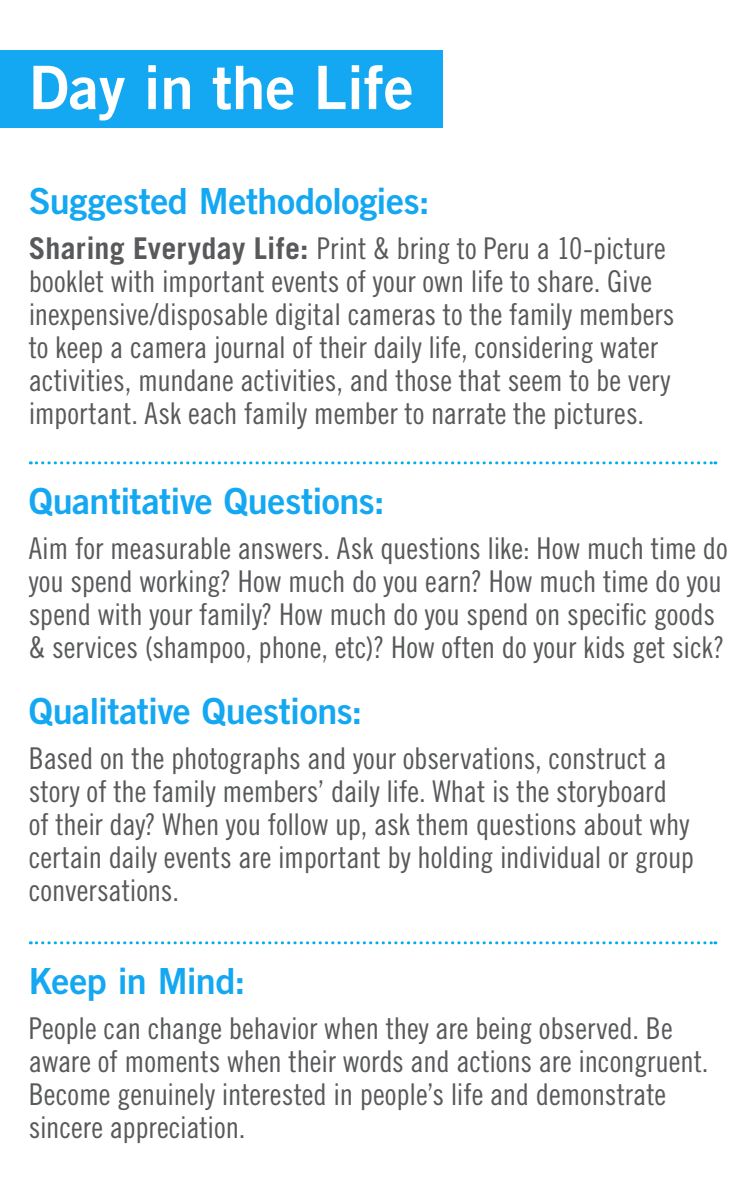
<style>
.page{position:relative;width:756px;height:1188px;background:#fff}
.page>*{position:absolute;margin:0;border:0;box-sizing:border-box;transform-origin:0 0}
.t1{font:60px "Trade Gothic Bold Two";color:#fff}
.t2{font:36px "Trade Gothic LT Std Bd 2";letter-spacing:-.015em;color:#14a8f2}
.t3{font:30px/33px "Trade Gothic LT Std Cn 18";letter-spacing:-.005em;color:#58595b}
.s1{font-family:"Trade Gothic LT Std";font-weight:700}
</style>
<div class="page">
<svg style="left:30px;top:941px;width:686px;height:3px"></svg>
<svg style="left:30px;top:461px;width:686px;height:3px"></svg>
<div style="left:0;top:50px;width:443px;height:78px;background:#14a8f2"></div>
<h1 class="t1" style="left:29px;top:50px;width:386px">Day in the Life</h1>
<p class="t2" style="left:29px;top:179px;width:402px">Suggested Methodologies:</p>
<p class="t3" style="left:29px;top:231px;width:647px"><span class="s1">Sharing Everyday Life:</span> Print &amp; bring to Peru a 10-picture booklet with important events of your own life to share. Give inexpensive/disposable digital cameras to the family members to keep a camera journal of their daily life, considering water activities, mundane activities, and those that seem to be very important. Ask each family member to narrate the pictures.</p>
<p class="t2" style="left:29px;top:479px;width:357px">Quantitative Questions:</p>
<p class="t3" style="left:29px;top:532px;width:700px">Aim for measurable answers. Ask questions like: How much time do you spend working? How much do you earn? How much time do you spend with your family? How much do you spend on specific goods &amp; services (shampoo, phone, etc)? How often do your kids get sick?</p>
<p class="t2" style="left:29px;top:689px;width:335px">Qualitative Questions:</p>
<p class="t3" style="left:29px;top:742px;width:667px">Based on the photographs and your observations, construct a story of the family members’ daily life. What is the storyboard of their day? When you follow up, ask them questions about why certain daily events are important by holding individual or group conversations.</p>
<p class="t2" style="left:29px;top:959px;width:218px">Keep in Mind:</p>
<p class="t3" style="left:29px;top:1012px;width:681px">People can change behavior when they are being observed. Be aware of moments when their words and actions are incongruent.<br>Become genuinely interested in people’s life and demonstrate sincere appreciation.</p>
</div>
